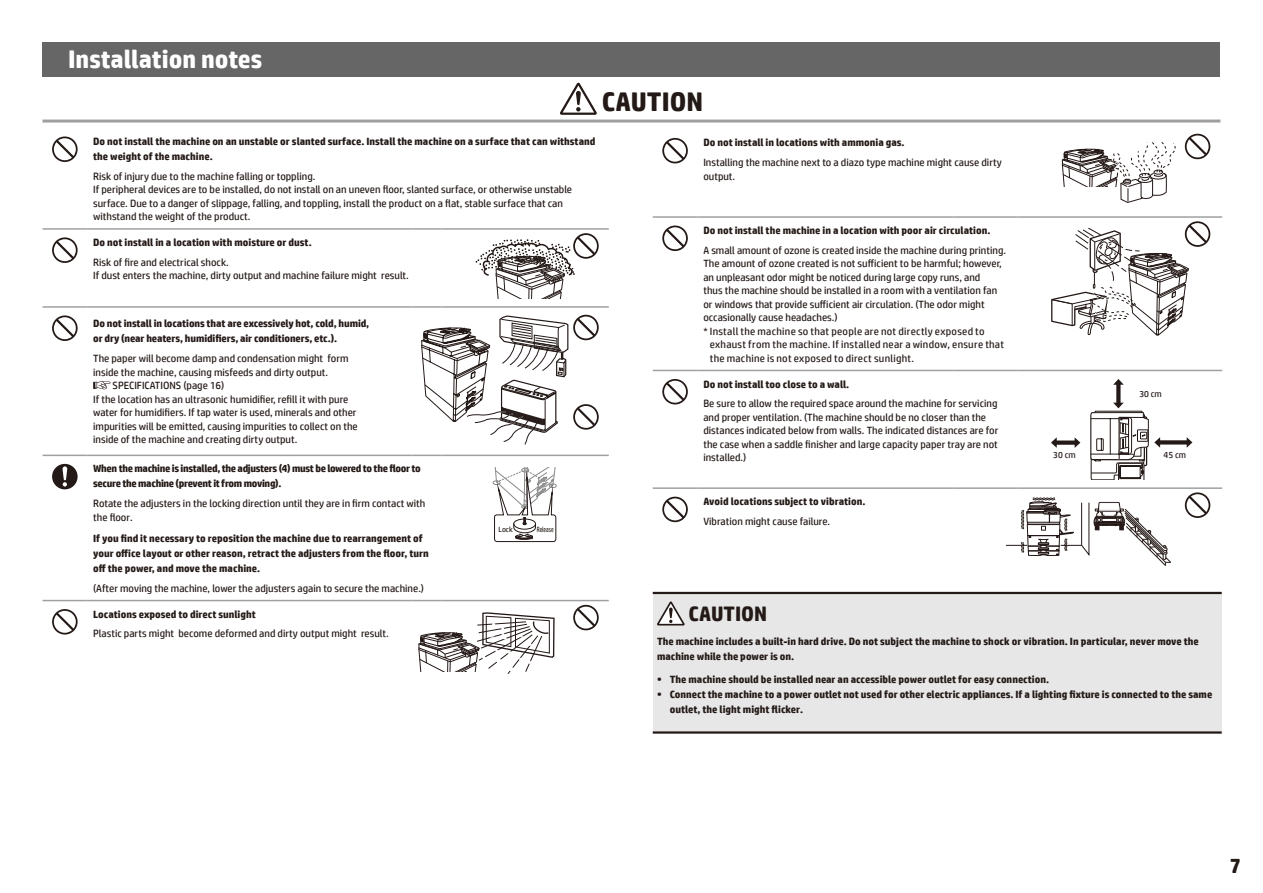
<style>
.page{position:relative;width:1263px;height:893px;background:#fff}
.page>*{position:absolute;margin:0;border:0;box-sizing:border-box;transform-origin:0 0}
.t1{font:700 27px "HP Simplified";color:#231916}
.t2{font:700 25.5px "HP Simplified";color:#fff}
.t3{font:700 21px "HP Simplified";color:#231916}
.t4{font:10.5px/13.5px "HP Simplified";color:#231916}
.t5{font:700 10.5px/15px "HP Simplified";color:#231916}
.t6{font:700 10.5px/15px "HP Simplified";letter-spacing:-.03em;color:#231916}
.t7{font:10.5px/13.5px "HP Simplified";letter-spacing:.025em;color:#231916}
.t8{font:9px "HP Simplified";color:#231916}
.t9{font:7.5px "HP Simplified";color:#231916;scale:.7 1}
.t10{font:7.5px "HP Simplified";color:#231916}
</style>
<div class="page">
<hr style="left:43px;top:228px;width:44px;height:2px;background:#9fa0a0">
<hr style="left:87px;top:228px;width:294px;height:2px;background:#9fa0a0">
<hr style="left:381px;top:228px;width:30px;height:2px;background:#9fa0a0">
<hr style="left:411px;top:228px;width:30px;height:2px;background:#9fa0a0">
<hr style="left:441px;top:228px;width:168px;height:2px;background:#9fa0a0">
<hr style="left:43px;top:306px;width:44px;height:2px;background:#9fa0a0">
<hr style="left:87px;top:306px;width:294px;height:2px;background:#9fa0a0">
<hr style="left:381px;top:306px;width:30px;height:2px;background:#9fa0a0">
<hr style="left:411px;top:306px;width:30px;height:2px;background:#9fa0a0">
<hr style="left:441px;top:306px;width:168px;height:2px;background:#9fa0a0">
<hr style="left:43px;top:455px;width:44px;height:1px;background:#9fa0a0">
<hr style="left:87px;top:455px;width:294px;height:1px;background:#9fa0a0">
<hr style="left:381px;top:455px;width:30px;height:1px;background:#9fa0a0">
<hr style="left:411px;top:455px;width:30px;height:1px;background:#9fa0a0">
<hr style="left:441px;top:455px;width:168px;height:1px;background:#9fa0a0">
<hr style="left:43px;top:600px;width:44px;height:1px;background:#9fa0a0">
<hr style="left:87px;top:600px;width:294px;height:1px;background:#9fa0a0">
<hr style="left:381px;top:600px;width:30px;height:1px;background:#9fa0a0">
<hr style="left:411px;top:600px;width:30px;height:1px;background:#9fa0a0">
<hr style="left:441px;top:600px;width:168px;height:1px;background:#9fa0a0">
<svg style="left:52px;top:136px;width:26px;height:26px"></svg>
<svg style="left:52px;top:237px;width:26px;height:26px"></svg>
<svg style="left:52px;top:315px;width:26px;height:26px"></svg>
<svg style="left:93px;top:381px;width:17px;height:8px"></svg>
<svg style="left:52px;top:464px;width:26px;height:25px"></svg>
<svg style="left:52px;top:609px;width:26px;height:26px"></svg>
<svg style="left:418px;top:612px;width:137px;height:62px"></svg>
<svg style="left:476px;top:233px;width:123px;height:65px"></svg>
<svg style="left:421px;top:315px;width:178px;height:129px"></svg>
<svg style="left:492px;top:467px;width:65px;height:75px"></svg>
<svg style="left:573px;top:605px;width:26px;height:25px"></svg>
<div style="left:43px;top:43px;width:1177px;height:34px;background:#676666"></div>
<hr style="left:43px;top:120px;width:1177px;height:3px;background:#9fa0a0">
<svg style="left:560px;top:83px;width:37px;height:32px"></svg>
<hr style="left:653px;top:216px;width:44px;height:2px;background:#9fa0a0">
<hr style="left:697px;top:216px;width:257px;height:2px;background:#9fa0a0">
<hr style="left:954px;top:216px;width:63px;height:2px;background:#9fa0a0">
<hr style="left:1017px;top:216px;width:205px;height:2px;background:#9fa0a0">
<hr style="left:653px;top:370px;width:44px;height:1px;background:#9fa0a0">
<hr style="left:697px;top:370px;width:257px;height:1px;background:#9fa0a0">
<hr style="left:954px;top:370px;width:63px;height:1px;background:#9fa0a0">
<hr style="left:1017px;top:370px;width:205px;height:1px;background:#9fa0a0">
<hr style="left:653px;top:487px;width:44px;height:2px;background:#9fa0a0">
<hr style="left:697px;top:487px;width:257px;height:2px;background:#9fa0a0">
<hr style="left:954px;top:487px;width:63px;height:2px;background:#9fa0a0">
<hr style="left:1017px;top:487px;width:205px;height:2px;background:#9fa0a0">
<svg style="left:662px;top:138px;width:26px;height:25px"></svg>
<svg style="left:1062px;top:142px;width:114px;height:61px"></svg>
<svg style="left:662px;top:226px;width:26px;height:25px"></svg>
<svg style="left:662px;top:379px;width:26px;height:25px"></svg>
<svg style="left:1051px;top:437px;width:29px;height:11px"></svg>
<svg style="left:1090px;top:379px;width:102px;height:101px"></svg>
<svg style="left:662px;top:497px;width:26px;height:25px"></svg>
<svg style="left:1006px;top:498px;width:165px;height:68px"></svg>
<div style="left:653px;top:593px;width:569px;height:139px;background:#e7e7e7"></div>
<hr style="left:653px;top:731px;width:569px;height:3px;background:#231916">
<hr style="left:653px;top:592px;width:569px;height:2px;background:#231916">
<svg style="left:657px;top:601px;width:28px;height:24px"></svg>
<svg style="left:1183px;top:132px;width:29px;height:29px"></svg>
<svg style="left:1185px;top:134px;width:25px;height:25px"></svg>
<svg style="left:1051px;top:221px;width:159px;height:115px"></svg>
<svg style="left:1185px;top:492px;width:25px;height:26px"></svg>
<h2 class="t2" style="left:68px;top:42px;width:196px">Installation notes</h2>
<h1 class="t1" style="left:602px;top:84px;width:103px">CAUTION</h1>
<p class="t5" style="left:93px;top:134px;width:504px">Do not install the machine on an unstable or slanted surface. Install the machine on a surface that can withstand the weight of the machine.</p>
<p class="t4" style="left:93px;top:169px;width:480px">Risk of injury due to the machine falling or toppling.<br>If peripheral devices are to be installed, do not install on an uneven floor, slanted surface, or otherwise unstable surface. Due to a danger of slippage, falling, and toppling, install the product on a flat, stable surface that can withstand the weight of the product.</p>
<p class="t5" style="left:93px;top:235px;width:220px">Do not install in a location with moisture or dust.</p>
<p class="t4" style="left:93px;top:255px;width:317px">Risk of fire and electrical shock.<br>If dust enters the machine, dirty output and machine failure might result.</p>
<p class="t5" style="left:93px;top:316px;width:278px">Do not install in locations that are excessively hot, cold, humid, or dry (near heaters, humidifiers, air conditioners, etc.).</p>
<p class="t4" style="left:93px;top:352px;width:257px">The paper will become damp and condensation might form</p>
<p class="t4" style="left:93px;top:365px;width:236px">inside the machine, causing misfeeds and dirty output.</p>
<p class="t4" style="left:113px;top:379px;width:113px">SPECIFICATIONS (page 16)</p>
<p class="t4" style="left:93px;top:392px;width:257px">If the location has an ultrasonic humidifier, refill it with pure</p>
<p class="t4" style="left:93px;top:406px;width:265px">water for humidifiers. If tap water is used, minerals and other</p>
<p class="t4" style="left:93px;top:419px;width:266px">impurities will be emitted, causing impurities to collect on the</p>
<p class="t4" style="left:93px;top:433px;width:206px">inside of the machine and creating dirty output.</p>
<p class="t6" style="left:93px;top:461px;width:329px">When the machine is installed, the adjusters (4) must be lowered to the floor to secure the machine (prevent it from moving).</p>
<p class="t4" style="left:93px;top:497px;width:334px">Rotate the adjusters in the locking direction until they are in firm contact with the floor.</p>
<p class="t5" style="left:93px;top:531px;width:337px">If you find it necessary to reposition the machine due to rearrangement of your office layout or other reason, retract the adjusters from the floor, turn off the power, and move the machine.</p>
<p class="t4" style="left:93px;top:581px;width:332px">(After moving the machine, lower the adjusters again to secure the machine.)</p>
<p class="t5" style="left:93px;top:606px;width:164px">Locations exposed to direct sunlight</p>
<p class="t4" style="left:93px;top:627px;width:297px">Plastic parts might become deformed and dirty output might result.</p>
<p class="t10" style="left:498px;top:524px;width:16px">Lock</p>
<p class="t9" style="left:537px;top:524px;width:26px">Release</p>
<p class="t5" style="left:703px;top:135px;width:203px">Do not install in locations with ammonia gas.</p>
<p class="t4" style="left:703px;top:156px;width:300px">Installing the machine next to a diazo type machine might cause dirty output.</p>
<p class="t5" style="left:703px;top:223px;width:288px">Do not install the machine in a location with poor air circulation.</p>
<p class="t4" style="left:703px;top:243px;width:304px">A small amount of ozone is created inside the machine during printing.<br>The amount of ozone created is not sufficient to be harmful; however, an unpleasant odor might be noticed during large copy runs, and<br>thus the machine should be installed in a room with a ventilation fan or windows that provide sufficient air circulation. (The odor might occasionally cause headaches.)<br>* Install the machine so that people are not directly exposed to</p>
<p class="t7" style="left:710px;top:338px;width:296px">exhaust from the machine. If installed near a window, ensure that the machine is not exposed to direct sunlight.</p>
<p class="t5" style="left:703px;top:376px;width:147px">Do not install too close to a wall.</p>
<p class="t4" style="left:703px;top:397px;width:297px">Be sure to allow the required space around the machine for servicing and proper ventilation. (The machine should be no closer than the distances indicated below from walls. The indicated distances are for the case when a saddle finisher and large capacity paper tray are not installed.)</p>
<p class="t5" style="left:703px;top:494px;width:163px">Avoid locations subject to vibration.</p>
<p class="t4" style="left:703px;top:515px;width:128px">Vibration might cause failure.</p>
<p class="t8" style="left:1053px;top:449px;width:24px">30 cm</p>
<p class="t8" style="left:1139px;top:388px;width:24px">30 cm</p>
<p class="t8" style="left:1164px;top:449px;width:24px">45 cm</p>
<h3 class="t3" style="left:689px;top:600px;width:80px">CAUTION</h3>
<p class="t5" style="left:657px;top:634px;width:543px">The machine includes a built-in hard drive. Do not subject the machine to shock or vibration. In particular, never move the machine while the power is on.</p>
<p class="t5" style="left:657px;top:672px;width:394px">• The machine should be installed near an accessible power outlet for easy connection.</p>
<p class="t5" style="left:670px;top:687px;width:544px;text-indent:-13px">• Connect the machine to a power outlet not used for other electric appliances. If a lighting fixture is connected to the same outlet, the light might flicker.</p>
<h3 class="t3" style="left:1230px;top:851px;width:13px">7</h3>
</div>
